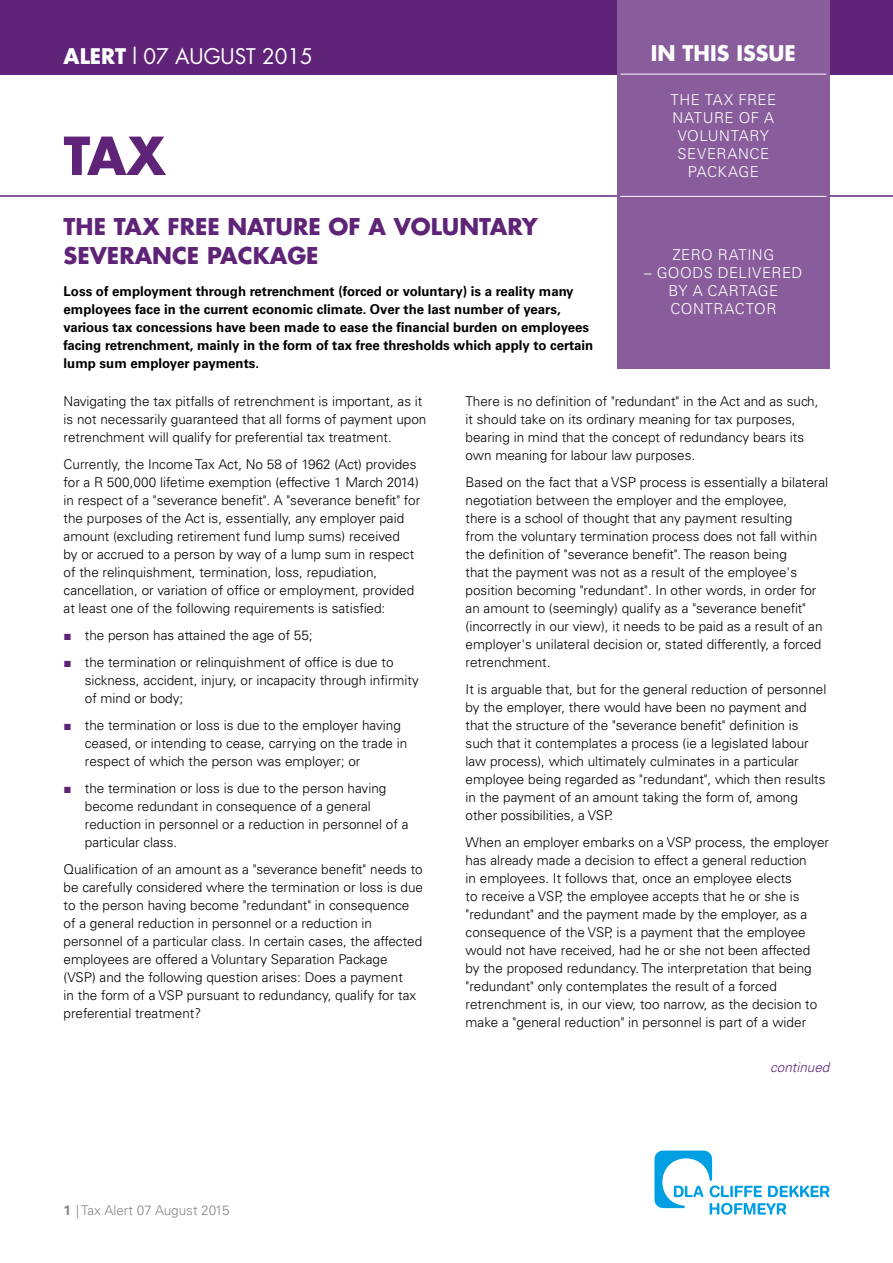
<style>
.page{position:relative;width:893px;height:1263px;background:#fff}
.page>*{position:absolute;margin:0;border:0;box-sizing:border-box;transform-origin:0 0}
.t1{font:700 51px "Futura Std";color:#5f2478}
.t2{font:700 22.5px/28.5px "Futura Std";color:#5f2478}
.t3{font:21px "Futura Std";color:#fff}
.t4{font:700 21px "Futura Std";color:#fff}
.t5{font:300 15px/18px "Univers LT Std";letter-spacing:.03em;color:#fff;text-align:center}
.t6{font:300 13.5px/18px "Univers LT Std";color:#000}
.t7{font:700 13.5px/18px "Univers LT Std";color:#000}
.t8{font:300 13.5px "Univers LT Std";color:#878787}
.t9{font:italic 300 13.5px "Univers LT Std";color:#5f2478}
.s1{font-weight:700}
.s2{font-family:"Times New Roman";font-weight:400;color:#5f2478}
</style>
<div class="page">
<div style="left:0;top:0;width:892px;height:74px;background:#5f2478"></div>
<svg style="left:654px;top:1151px;width:175px;height:64px"></svg>
<hr style="left:0;top:195px;width:892px;height:2px;background:#5f2478">
<div style="left:617px;top:0;width:212px;height:368px;background:#895c9b"></div>
<hr style="left:620px;top:74px;width:206px;height:1px;background:#fff">
<hr style="left:620px;top:196px;width:206px;height:1px;background:#fff">
<h3 class="t3" style="left:64px;top:46px;width:251px"><span class="s1">ALERT</span> l 07 AUGUST 2015</h3>
<h1 class="t1" style="left:64px;top:133px;width:104px">TAX</h1>
<h2 class="t2" style="left:64px;top:214px;width:476px">THE TAX FREE NATURE OF A VOLUNTARY<br>SEVERANCE PACKAGE</h2>
<p class="t7" style="left:64px;top:283px;width:531px">Loss of employment through retrenchment (forced or voluntary) is a reality many employees face in the current economic climate. Over the last number of years, various tax concessions have been made to ease the financial burden on employees facing retrenchment, mainly in the form of tax free thresholds which apply to certain lump sum employer payments.</p>
<h3 class="t4" style="left:650px;top:44px;width:147px">IN THIS ISSUE</h3>
<p class="t5" style="left:670px;top:92px;width:107px">THE TAX FREE<br>NATURE OF A<br>VOLUNTARY<br>SEVERANCE<br>PACKAGE</p>
<p class="t5" style="left:672px;top:247px;width:103px">ZERO RATING</p>
<p class="t5" style="left:644px;top:265px;width:160px">– GOODS DELIVERED<br>BY A CARTAGE<br>CONTRACTOR</p>
<p class="t6" style="left:64px;top:393px;width:364px">Navigating the tax pitfalls of retrenchment is important, as it is not necessarily guaranteed that all forms of payment upon retrenchment will qualify for preferential tax treatment.</p>
<p class="t6" style="left:64px;top:456px;width:358px">Currently, the Income Tax Act, No 58 of 1962 (Act) provides for a R 500,000 lifetime exemption (effective 1 March 2014) in respect of a "severance benefit". A "severance benefit" for the purposes of the Act is, essentially, any employer paid amount (excluding retirement fund lump sums) received<br>by or accrued to a person by way of a lump sum in respect of the relinquishment, termination, loss, repudiation, cancellation, or variation of office or employment, provided at least one of the following requirements is satisfied:</p>
<p class="t6" style="left:64px;top:627px;width:250px"><span class="s2">■</span> the person has attained the age of 55;</p>
<p class="t6" style="left:85px;top:654px;width:335px;text-indent:-21px"><span class="s2">■</span> the termination or relinquishment of office is due to sickness, accident, injury, or incapacity through infirmity of mind or body;</p>
<p class="t6" style="left:85px;top:717px;width:324px;text-indent:-21px"><span class="s2">■</span> the termination or loss is due to the employer having ceased, or intending to cease, carrying on the trade in respect of which the person was employer; or</p>
<p class="t6" style="left:85px;top:780px;width:325px;text-indent:-21px"><span class="s2">■</span> the termination or loss is due to the person having become redundant in consequence of a general reduction in personnel or a reduction in personnel of a particular class.</p>
<p class="t6" style="left:64px;top:861px;width:361px">Qualification of an amount as a "severance benefit" needs to be carefully considered where the termination or loss is due to the person having become "redundant" in consequence of a general reduction in personnel or a reduction in personnel of a particular class. In certain cases, the affected employees are offered a Voluntary Separation Package (VSP) and the following question arises: Does a payment<br>in the form of a VSP pursuant to redundancy, qualify for tax preferential treatment?</p>
<p class="t6" style="left:465px;top:393px;width:354px">There is no definition of "redundant" in the Act and as such, it should take on its ordinary meaning for tax purposes, bearing in mind that the concept of redundancy bears its own meaning for labour law purposes.</p>
<p class="t6" style="left:465px;top:474px;width:364px">Based on the fact that a VSP process is essentially a bilateral negotiation between the employer and the employee,<br>there is a school of thought that any payment resulting<br>from the voluntary termination process does not fall within the definition of "severance benefit". The reason being<br>that the payment was not as a result of the employee's position becoming "redundant". In other words, in order for an amount to (seemingly) qualify as a "severance benefit" (incorrectly in our view), it needs to be paid as a result of an employer's unilateral decision or, stated differently, a forced retrenchment.</p>
<p class="t6" style="left:465px;top:681px;width:362px">It is arguable that, but for the general reduction of personnel by the employer, there would have been no payment and that the structure of the "severance benefit" definition is such that it contemplates a process (ie a legislated labour law process), which ultimately culminates in a particular employee being regarded as "redundant", which then results in the payment of an amount taking the form of, among other possibilities, a VSP.</p>
<p class="t6" style="left:465px;top:834px;width:365px">When an employer embarks on a VSP process, the employer has already made a decision to effect a general reduction<br>in employees. It follows that, once an employee elects<br>to receive a VSP, the employee accepts that he or she is "redundant" and the payment made by the employer, as a consequence of the VSP, is a payment that the employee would not have received, had he or she not been affected<br>by the proposed redundancy. The interpretation that being "redundant" only contemplates the result of a forced retrenchment is, in our view, too narrow, as the decision to make a "general reduction" in personnel is part of a wider</p>
<p class="t9" style="left:770px;top:1061px;width:61px">continued</p>
<p class="t8" style="left:64px;top:1204px;width:167px"><span class="s1">1</span> | Tax Alert 07 August 2015</p>
</div>
